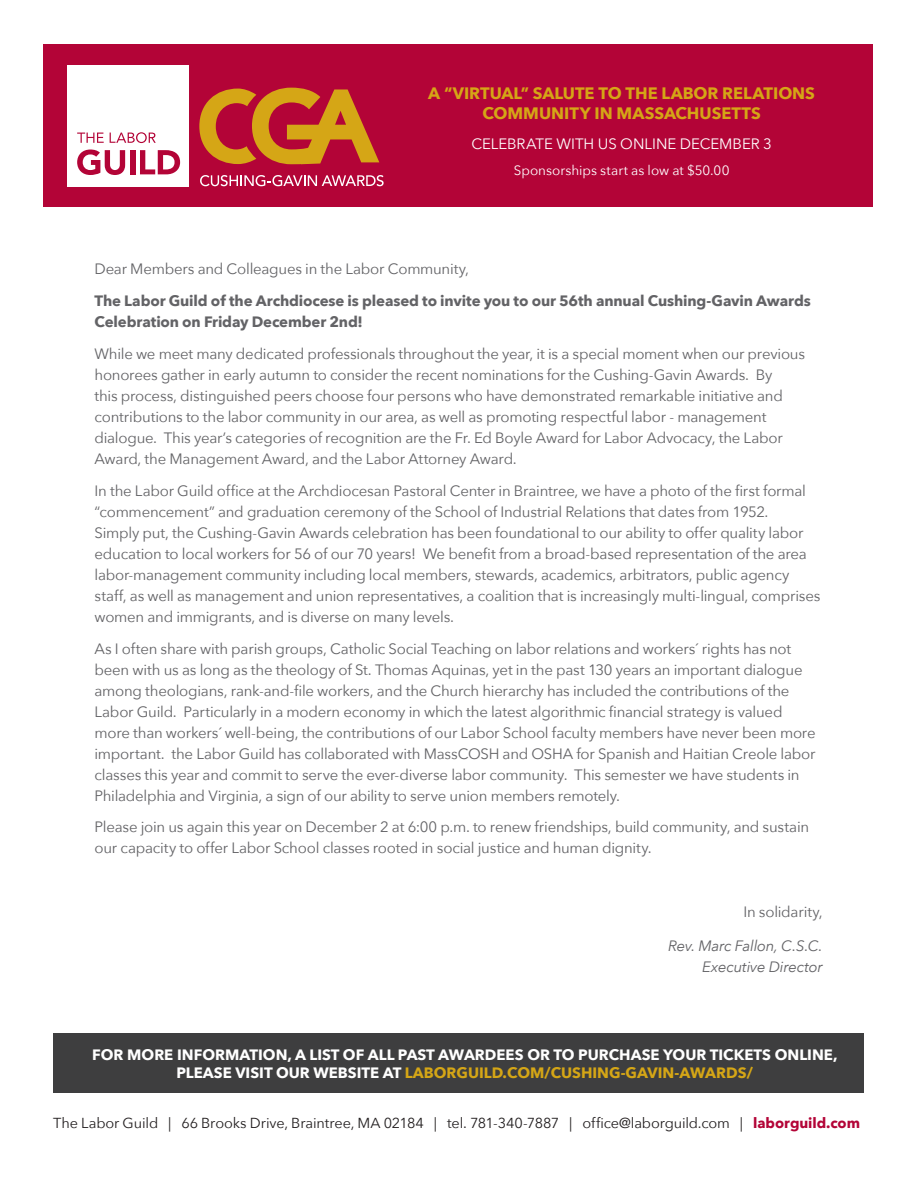
<style>
.page{position:relative;width:918px;height:1188px;background:#fff}
.page>*{position:absolute;margin:0;border:0;box-sizing:border-box;transform-origin:0 0}
.t1{font:700 16.5px/19.8px "Avenir Next";color:#d5a616;text-align:center}
.t2{font:15px/21px "Avenir Next";letter-spacing:-.015em;color:#636366}
.t3{font:700 15px/18px "Avenir Next";color:#fff;text-align:center}
.t4{font:700 15px/21px "Avenir Next";letter-spacing:-.01em;color:#636366}
.t5{font:italic 15px/21px "Avenir Next";letter-spacing:-.015em;color:#636366;text-align:right}
.t6{font:15px "Avenir Next";color:#fff}
.t7{font:14.4px "Avenir Next";letter-spacing:-.01em;color:#231f20}
.t8{font:13.5px "Avenir Next";color:#fff}
.s1{color:#d5a616}
.s2{font-weight:700;color:#b30437}
</style>
<div class="page">
<div style="left:43px;top:45px;width:830px;height:162px;background:#b30437"></div>
<div style="left:67px;top:65px;width:122px;height:122px;background:#fff"></div>
<svg style="left:77px;top:133px;width:27px;height:10px"></svg>
<svg style="left:110px;top:132px;width:46px;height:11px"></svg>
<svg style="left:77px;top:150px;width:48px;height:25px"></svg>
<div style="left:130px;top:150px;width:5px;height:24px;background:#b30437"></div>
<svg style="left:140px;top:150px;width:40px;height:24px"></svg>
<svg style="left:200px;top:175px;width:184px;height:11px"></svg>
<svg style="left:199px;top:88px;width:180px;height:76px"></svg>
<div style="left:53px;top:1034px;width:810px;height:59px;background:#3e3e3f"></div>
<p class="t1" style="left:428px;top:83px;width:388px">A “VIRTUAL” SALUTE TO THE LABOR RELATIONS<br>COMMUNITY IN MASSACHUSETTS</p>
<p class="t6" style="left:471px;top:131px;width:302px">CELEBRATE WITH US ONLINE DECEMBER 3</p>
<p class="t8" style="left:514px;top:159px;width:217px">Sponsorships start as low at $50.00</p>
<p class="t2" style="left:94px;top:258px;width:376px">Dear Members and Colleagues in the Labor Community,</p>
<p class="t4" style="left:94px;top:290px;width:718px">The Labor Guild of the Archdiocese is pleased to invite you to our 56th annual Cushing-Gavin Awards<br>Celebration on Friday December 2nd!</p>
<p class="t2" style="left:94px;top:343px;width:712px">While we meet many dedicated professionals throughout the year, it is a special moment when our previous honorees gather in early autumn to consider the recent nominations for the Cushing-Gavin Awards. By<br>this process, distinguished peers choose four persons who have demonstrated remarkable initiative and contributions to the labor community in our area, as well as promoting respectful labor - management dialogue. This year’s categories of recognition are the Fr. Ed Boyle Award for Labor Advocacy, the Labor Award, the Management Award, and the Labor Attorney Award.</p>
<p class="t2" style="left:94px;top:479px;width:728px">In the Labor Guild office at the Archdiocesan Pastoral Center in Braintree, we have a photo of the first formal “commencement” and graduation ceremony of the School of Industrial Relations that dates from 1952.<br>Simply put, the Cushing-Gavin Awards celebration has been foundational to our ability to offer quality labor education to local workers for 56 of our 70 years! We benefit from a broad-based representation of the area labor-management community including local members, stewards, academics, arbitrators, public agency staff, as well as management and union representatives, a coalition that is increasingly multi-lingual, comprises women and immigrants, and is diverse on many levels.</p>
<p class="t2" style="left:94px;top:637px;width:723px">As I often share with parish groups, Catholic Social Teaching on labor relations and workers´ rights has not been with us as long as the theology of St. Thomas Aquinas, yet in the past 130 years an important dialogue among theologians, rank-and-file workers, and the Church hierarchy has included the contributions of the Labor Guild. Particularly in a modern economy in which the latest algorithmic financial strategy is valued more than workers´ well-being, the contributions of our Labor School faculty members have never been more important. the Labor Guild has collaborated with MassCOSH and OSHA for Spanish and Haitian Creole labor classes this year and commit to serve the ever-diverse labor community. This semester we have students in Philadelphia and Virginia, a sign of our ability to serve union members remotely.</p>
<p class="t2" style="left:94px;top:816px;width:716px">Please join us again this year on December 2 at 6:00 p.m. to renew friendships, build community, and sustain our capacity to offer Labor School classes rooted in social justice and human dignity.</p>
<p class="t2" style="left:743px;top:901px;width:81px">In solidarity,</p>
<p class="t5" style="left:668px;top:935px;width:156px">Rev. Marc Fallon, C.S.C.<br>Executive Director</p>
<p class="t3" style="left:92px;top:1046px;width:747px">FOR MORE INFORMATION, A LIST OF ALL PAST AWARDEES OR TO PURCHASE YOUR TICKETS ONLINE,<br>PLEASE VISIT OUR WEBSITE AT <span class="s1">LABORGUILD.COM/CUSHING-GAVIN-AWARDS/</span></p>
<p class="t7" style="left:53px;top:1111px;width:808px">The Labor Guild | 66 Brooks Drive, Braintree, MA 02184 | tel. 781-340-7887 | office@laborguild.com | <span class="s2">laborguild.com</span></p>
</div>
